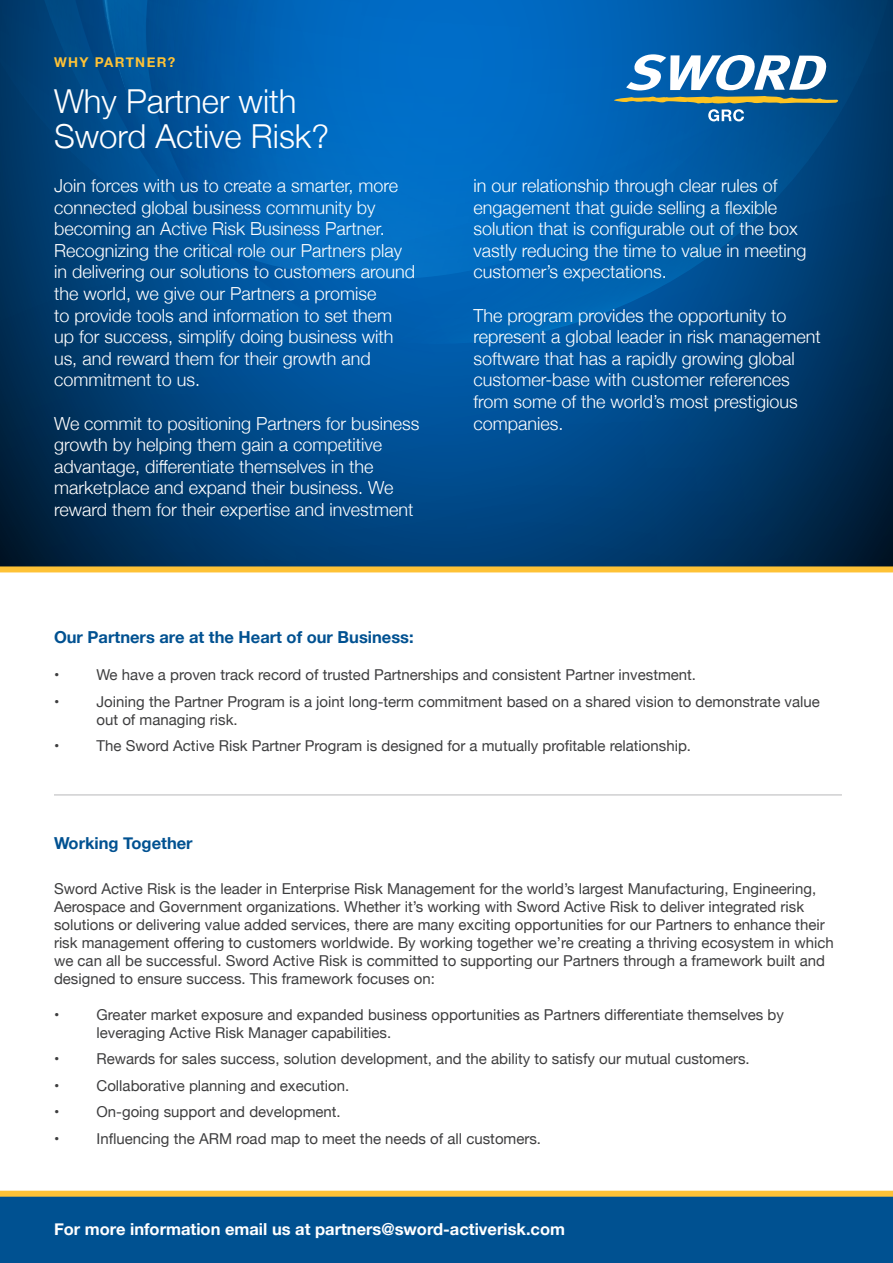
<style>
.page{position:relative;width:893px;height:1263px;background:#fff}
.page>*{position:absolute;margin:0;border:0;box-sizing:border-box;transform-origin:0 0}
.t1{font:300 33px/34.5px "Helvetica Neue";color:#fff}
.t2{font:300 18px/21.6px "Helvetica Neue";color:#fff}
.t3{font:700 16.5px "Helvetica Neue";color:#fff}
.t4{font:700 16.5px "Helvetica Neue";color:#005191}
.t5{font:15px/18px "Helvetica Neue";color:#3e3e3f}
.t6{font:700 13.5px "Helvetica Neue";letter-spacing:.1em;color:#fec236}
</style>
<div class="page">
<svg style="left:0;top:279px;width:893px;height:287px;background:#003b6e"></svg>
<svg style="left:14px;top:279px;width:625px;height:118px;background:#00427b"></svg>
<svg style="left:60px;top:279px;width:597px;height:104px;background:#004d90"></svg>
<svg style="left:146px;top:279px;width:62px;height:60px;background:#004c8d"></svg>
<svg style="left:0;top:0;width:208px;height:279px;background:#004885"></svg>
<svg style="left:208px;top:0;width:685px;height:344px;background:#005ca8"></svg>
<div style="left:0;top:566px;width:893px;height:6px;background:#fec236"></div>
<hr style="left:54px;top:794px;width:788px;height:2px;background:#3e3e3f">
<div style="left:0;top:1194px;width:893px;height:69px;background:#005191"></div>
<div style="left:0;top:1191px;width:893px;height:6px;background:#fec236"></div>
<svg style="left:626px;top:54px;width:201px;height:36px"></svg>
<svg style="left:614px;top:96px;width:225px;height:25px;background:#3a7188"></svg>
<p class="t6" style="left:54px;top:52px;width:123px">WHY PARTNER?</p>
<h1 class="t1" style="left:54px;top:82px;width:277px">Why Partner with<br>Sword Active Risk?</h1>
<p class="t2" style="left:54px;top:174px;width:363px">Join forces with us to create a smarter, more connected global business community by becoming an Active Risk Business Partner.<br>Recognizing the critical role our Partners play in delivering our solutions to customers around the world, we give our Partners a promise<br>to provide tools and information to set them up for success, simplify doing business with us, and reward them for their growth and commitment to us.</p>
<p class="t2" style="left:54px;top:411px;width:367px">We commit to positioning Partners for business growth by helping them gain a competitive advantage, differentiate themselves in the marketplace and expand their business. We reward them for their expertise and investment</p>
<p class="t2" style="left:473px;top:174px;width:335px">in our relationship through clear rules of engagement that guide selling a flexible solution that is configurable out of the box vastly reducing the time to value in meeting customer’s expectations.</p>
<p class="t2" style="left:473px;top:303px;width:349px">The program provides the opportunity to represent a global leader in risk management software that has a rapidly growing global customer-base with customer references from some of the world’s most prestigious companies.</p>
<p class="t4" style="left:54px;top:624px;width:361px">Our Partners are at the Heart of our Business:</p>
<p class="t5" style="left:54px;top:667px;width:7px">•</p>
<p class="t5" style="left:97px;top:667px;width:601px">We have a proven track record of trusted Partnerships and consistent Partner investment.</p>
<p class="t5" style="left:54px;top:693px;width:7px">•</p>
<p class="t5" style="left:97px;top:693px;width:725px">Joining the Partner Program is a joint long-term commitment based on a shared vision to demonstrate value out of managing risk.</p>
<p class="t5" style="left:54px;top:738px;width:7px">•</p>
<p class="t5" style="left:97px;top:738px;width:596px">The Sword Active Risk Partner Program is designed for a mutually profitable relationship.</p>
<p class="t4" style="left:54px;top:830px;width:140px">Working Together</p>
<p class="t5" style="left:54px;top:880px;width:781px">Sword Active Risk is the leader in Enterprise Risk Management for the world’s largest Manufacturing, Engineering, Aerospace and Government organizations. Whether it’s working with Sword Active Risk to deliver integrated risk solutions or delivering value added services, there are many exciting opportunities for our Partners to enhance their risk management offering to customers worldwide. By working together we’re creating a thriving ecosystem in which we can all be successful. Sword Active Risk is committed to supporting our Partners through a framework built and designed to ensure success. This framework focuses on:</p>
<p class="t5" style="left:54px;top:1006px;width:7px">•</p>
<p class="t5" style="left:97px;top:1006px;width:689px">Greater market exposure and expanded business opportunities as Partners differentiate themselves by leveraging Active Risk Manager capabilities.</p>
<p class="t5" style="left:54px;top:1051px;width:7px">•</p>
<p class="t5" style="left:97px;top:1051px;width:655px">Rewards for sales success, solution development, and the ability to satisfy our mutual customers.</p>
<p class="t5" style="left:54px;top:1077px;width:7px">•</p>
<p class="t5" style="left:97px;top:1077px;width:254px">Collaborative planning and execution.</p>
<p class="t5" style="left:54px;top:1104px;width:7px">•</p>
<p class="t5" style="left:97px;top:1104px;width:246px">On-going support and development.</p>
<p class="t5" style="left:54px;top:1130px;width:7px">•</p>
<p class="t5" style="left:97px;top:1130px;width:446px">Influencing the ARM road map to meet the needs of all customers.</p>
<p class="t3" style="left:54px;top:1216px;width:513px">For more information email us at partners@sword-activerisk.com</p>
</div>
